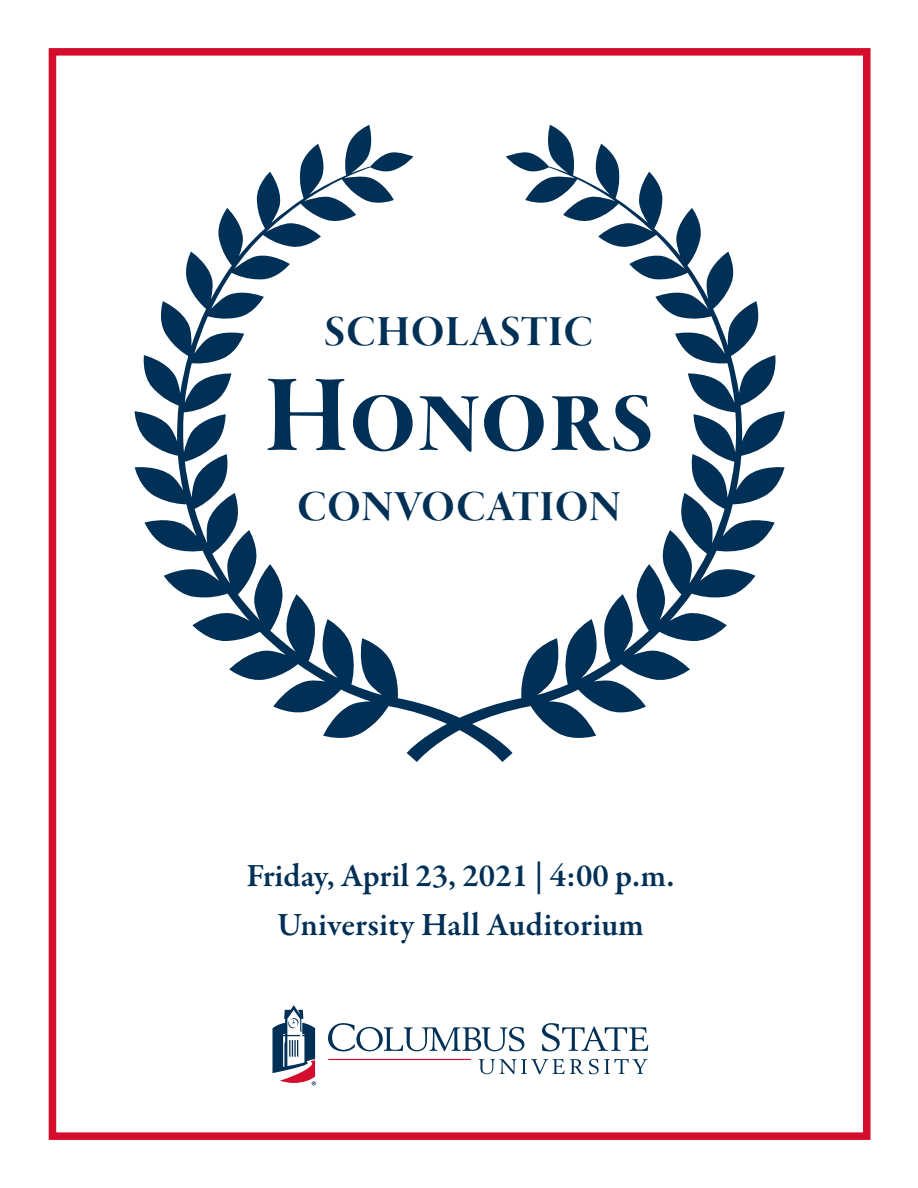
<style>
.page{position:relative;width:918px;height:1188px;background:#fff}
.page>*{position:absolute;margin:0;border:0;box-sizing:border-box;transform-origin:0 0}
.t1{font:114.15px "Garamond Premr Pro Bd Disp";color:#003056}
.t2{font:45px "Garamond Premr Pro Bd Disp";letter-spacing:.015em;color:#003056}
.t3{font:600 33px "Garamond Premr Pro";color:#003056}
</style>
<div class="page">
<div style="left:49px;top:48px;width:822px;height:1092px;border:8px solid #d30d2b"></div>
<svg style="left:135px;top:125px;width:650px;height:637px"></svg>
<svg style="left:353px;top:395px;width:297px;height:57px"></svg>
<svg style="left:272px;top:1005px;width:44px;height:80px"></svg>
<svg style="left:328px;top:1023px;width:320px;height:51px"></svg>
<p class="t2" style="left:324px;top:306px;width:271px">SCHOLASTIC</p>
<p class="t1" style="left:264px;top:353px;width:86px">H</p>
<p class="t2" style="left:297px;top:482px;width:325px">CONVOCATION</p>
<p class="t3" style="left:247px;top:855px;width:429px">Friday, April 23, 2021 | 4:00 p.m.</p>
<p class="t3" style="left:277px;top:905px;width:368px">University Hall Auditorium</p>
</div>
